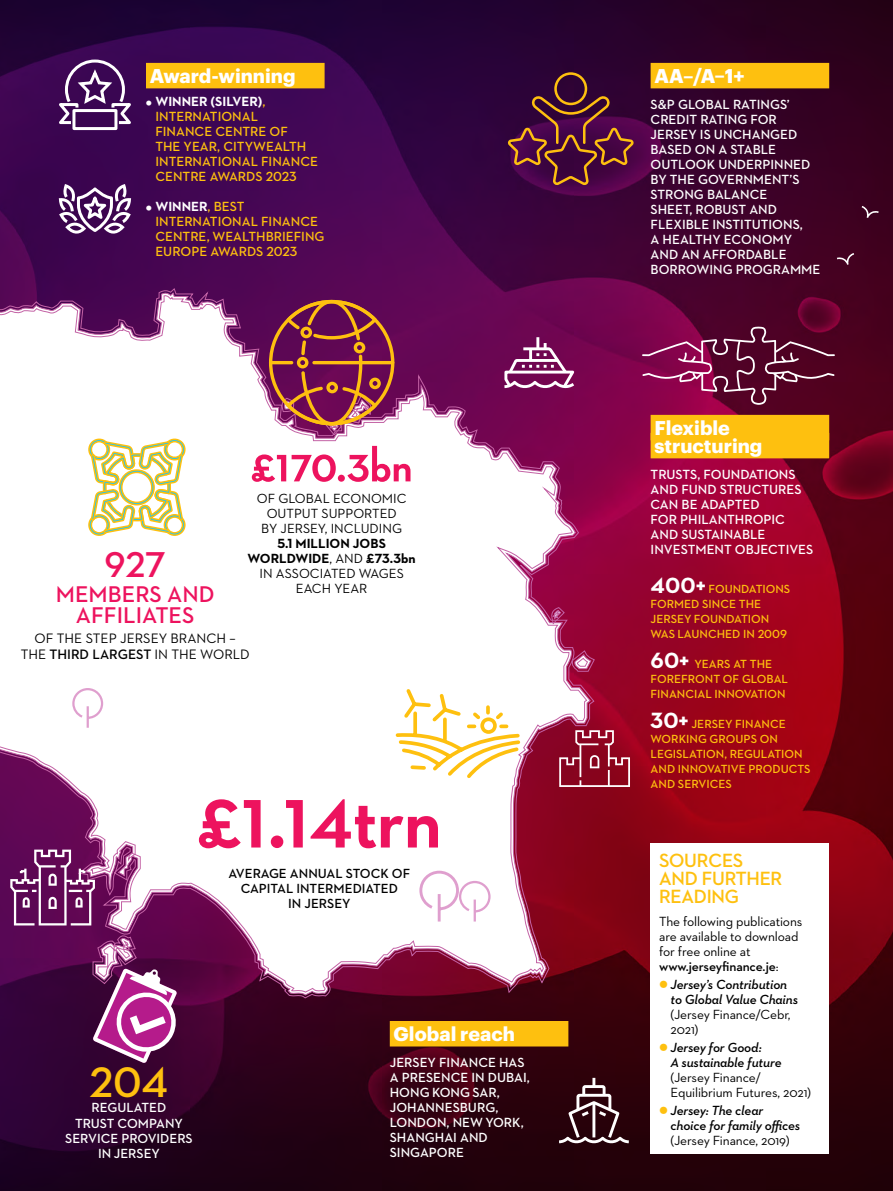
<style>
.page{position:relative;width:893px;height:1191px;background:#fff}
.page>*{position:absolute;margin:0;border:0;box-sizing:border-box;transform-origin:0 0}
.t1{font:700 89.55px "Neutraface 2 Display";color:#ed135e}
.t2{font:700 49.95px "Neutraface 2 Display";color:#ed135e}
.t3{font:600 43.5px "Neutraface 2 Text";color:#fec00f}
.t4{font:700 36.6px "Neutraface 2 Display";color:#ed135e}
.t5{font:600 23.1px/21px "Neutraface 2 Text";color:#ed135e;text-align:center}
.t6{font:700 19.5px/18px "Graphik";color:#fff}
.t7{font:700 19.5px/18px "Neutraface 2 Display";letter-spacing:-.01em;color:#fec00f}
.t8{font:13.95px/15.6px "Neutraface 2 Text";color:#000;text-align:center}
.t9{font:600 13.5px/15px "Neutraface 2 Text";color:#fff}
.t10{font:13.5px/15px "Neutraface 2 Text";letter-spacing:-.01em;color:#000}
.t11{font:600 13.5px/15px "Neutraface 2 Text";color:#fec00f}
.t12{font:italic 600 13.5px/15px "Neutraface 2 Text";letter-spacing:-.01em;color:#000}
.t13{font:700 13.5px/15px "Neutraface 2 Text";color:#000;text-align:center}
.t14{font:600 13.5px/15.1px "Neutraface 2 Text";color:#000;text-align:center}
.t15{font:600 12px/15px "Neutraface 2 Text";color:#fec00f}
.s1{font-family:"Museo Slab 900";font-weight:400;color:#fff}
.s2{font-weight:700;color:#fff}
.s3{font-weight:400}
.s4{font-weight:600}
.s5{font-weight:700;font-size:22.5px;color:#fff}
.s6{font-family:"Museo Slab 900";font-weight:400;font-style:normal;font-size:19.5px;color:#fec00f}
</style>
<div class="page">
<img style="left:0;top:0;width:893px;height:1191px">
<svg style="left:0;top:237px;width:595px;height:762px"></svg>
<svg style="left:571px;top:649px;width:25px;height:23px"></svg>
<svg style="left:550px;top:606px;width:16px;height:19px"></svg>
<div style="left:651px;top:843px;width:178px;height:310px;background:#fff"></div>
<svg style="left:418px;top:869px;width:74px;height:54px"></svg>
<svg style="left:837px;top:253px;width:17px;height:12px"></svg>
<svg style="left:862px;top:206px;width:17px;height:12px"></svg>
<svg style="left:505px;top:71px;width:130px;height:117px;background:#511939"></svg>
<svg style="left:642px;top:327px;width:193px;height:78px;background:#751b47"></svg>
<svg style="left:57px;top:182px;width:76px;height:53px"></svg>
<svg style="left:269px;top:300px;width:125px;height:136px;background:#904056"></svg>
<svg style="left:86px;top:436px;width:102px;height:100px"></svg>
<svg style="left:71px;top:687px;width:33px;height:42px"></svg>
<div style="left:651px;top:63px;width:178px;height:25px;background:#fec00f"></div>
<div style="left:651px;top:415px;width:178px;height:25px;background:#fec00f"></div>
<div style="left:651px;top:433px;width:178px;height:25px;background:#fec00f"></div>
<div style="left:390px;top:1021px;width:178px;height:25px;background:#fec00f"></div>
<div style="left:146px;top:63px;width:179px;height:25px;background:#fec00f"></div>
<svg style="left:394px;top:686px;width:128px;height:95px"></svg>
<svg style="left:54px;top:58px;width:82px;height:74px"></svg>
<svg style="left:10px;top:849px;width:167px;height:214px;background:#7c3972"></svg>
<svg style="left:559px;top:730px;width:71px;height:57px;background:#a03147"></svg>
<svg style="left:502px;top:337px;width:76px;height:53px"></svg>
<svg style="left:556px;top:1077px;width:76px;height:67px;background:#502f36"></svg>
<h3 class="t6" style="left:150px;top:65px;width:147px">Award-winning</h3>
<p class="t11" style="left:155px;top:94px;width:164px;text-indent:-9px"><span class="s1">•</span> <span class="s2">WINNER (SILVER)</span>,<br>INTERNATIONAL<br>FINANCE CENTRE OF<br>THE YEAR, CITYWEALTH<br>INTERNATIONAL FINANCE<br>CENTRE AWARDS 2023</p>
<p class="t11" style="left:155px;top:199px;width:171px;text-indent:-9px"><span class="s1">•</span> <span class="s2">WINNER</span>, BEST<br>INTERNATIONAL FINANCE<br>CENTRE, WEALTHBRIEFING<br>EUROPE AWARDS 2023</p>
<h2 class="t2" style="left:251px;top:436px;width:163px">£170.3bn</h2>
<p class="t10" style="left:257px;top:491px;width:151px;text-align:center">OF GLOBAL ECONOMIC<br>OUTPUT SUPPORTED<br>BY JERSEY, INCLUDING</p>
<p class="t13" style="left:248px;top:536px;width:170px">5.1 MILLION JOBS<br>WORLDWIDE<span class="s3">, AND</span> £73.3bn<br><span class="s3">IN ASSOCIATED WAGES<br>EACH YEAR</span></p>
<h3 class="t4" style="left:105px;top:544px;width:63px">927</h3>
<h3 class="t5" style="left:56px;top:583px;width:160px">MEMBERS AND<br>AFFILIATES</h3>
<p class="t8" style="left:21px;top:630px;width:230px">OF THE STEP JERSEY BRANCH –<br>THE <span class="s4">THIRD LARGEST</span> IN THE WORLD</p>
<h1 class="t1" style="left:198px;top:767px;width:245px">£1.14trn</h1>
<p class="t14" style="left:228px;top:865px;width:183px">AVERAGE ANNUAL STOCK OF<br>CAPITAL INTERMEDIATED<br>IN JERSEY</p>
<h3 class="t3" style="left:89px;top:1055px;width:81px">204</h3>
<p class="t9" style="left:65px;top:1100px;width:129px;text-align:center">REGULATED<br>TRUST COMPANY<br>SERVICE PROVIDERS<br>IN JERSEY</p>
<h3 class="t6" style="left:394px;top:1023px;width:123px">Global reach</h3>
<p class="t9" style="left:390px;top:1054px;width:142px">JERSEY FINANCE HAS<br>A PRESENCE IN DUBAI,<br>HONG KONG SAR,<br>JOHANNESBURG,<br>LONDON, NEW YORK,<br>SHANGHAI AND<br>SINGAPORE</p>
<h3 class="t6" style="left:654px;top:65px;width:92px">AA–/A–1+</h3>
<p class="t9" style="left:651px;top:97px;width:171px">S&amp;P GLOBAL RATINGS’<br>CREDIT RATING FOR<br>JERSEY IS UNCHANGED<br>BASED ON A STABLE<br>OUTLOOK UNDERPINNED<br>BY THE GOVERNMENT’S<br>STRONG BALANCE<br>SHEET, ROBUST AND<br>FLEXIBLE INSTITUTIONS,<br>A HEALTHY ECONOMY<br>AND AN AFFORDABLE<br>BORROWING PROGRAMME</p>
<h3 class="t6" style="left:654px;top:417px;width:109px">Flexible structuring</h3>
<p class="t9" style="left:651px;top:466px;width:164px">TRUSTS, FOUNDATIONS<br>AND FUND STRUCTURES<br>CAN BE ADAPTED<br>FOR PHILANTHROPIC<br>AND SUSTAINABLE<br>INVESTMENT OBJECTIVES</p>
<p class="t15" style="left:651px;top:581px;width:141px"><span class="s5">400+</span> FOUNDATIONS<br>FORMED SINCE THE<br>JERSEY FOUNDATION<br>WAS LAUNCHED IN 2009</p>
<p class="t15" style="left:651px;top:656px;width:139px"><span class="s5">60+</span> YEARS AT THE<br>FOREFRONT OF GLOBAL<br>FINANCIAL INNOVATION</p>
<p class="t15" style="left:651px;top:716px;width:162px"><span class="s5">30+</span> JERSEY FINANCE<br>WORKING GROUPS ON<br>LEGISLATION, REGULATION<br>AND INNOVATIVE PRODUCTS<br>AND SERVICES</p>
<h3 class="t7" style="left:659px;top:851px;width:125px">SOURCES<br>AND FURTHER<br>READING</h3>
<p class="t10" style="left:659px;top:913px;width:145px">The following publications are available to download for free online at <span class="s4">www.jerseyfinance.je</span>:</p>
<p class="t12" style="left:671px;top:976px;width:129px;text-indent:-11px"><span class="s6">•</span> Jersey’s Contribution to Global Value Chains</p>
<p class="t10" style="left:671px;top:1006px;width:122px">(Jersey Finance/Cebr,<br>2021)</p>
<p class="t12" style="left:671px;top:1039px;width:113px;text-indent:-11px"><span class="s6">•</span> Jersey for Good:<br>A sustainable future</p>
<p class="t10" style="left:671px;top:1069px;width:142px">(Jersey Finance/<br>Equilibrium Futures, 2021)</p>
<p class="t12" style="left:671px;top:1102px;width:131px;text-indent:-11px"><span class="s6">•</span> Jersey: The clear choice for family offices</p>
<p class="t10" style="left:671px;top:1132px;width:121px">(Jersey Finance, 2019)</p>
</div>
